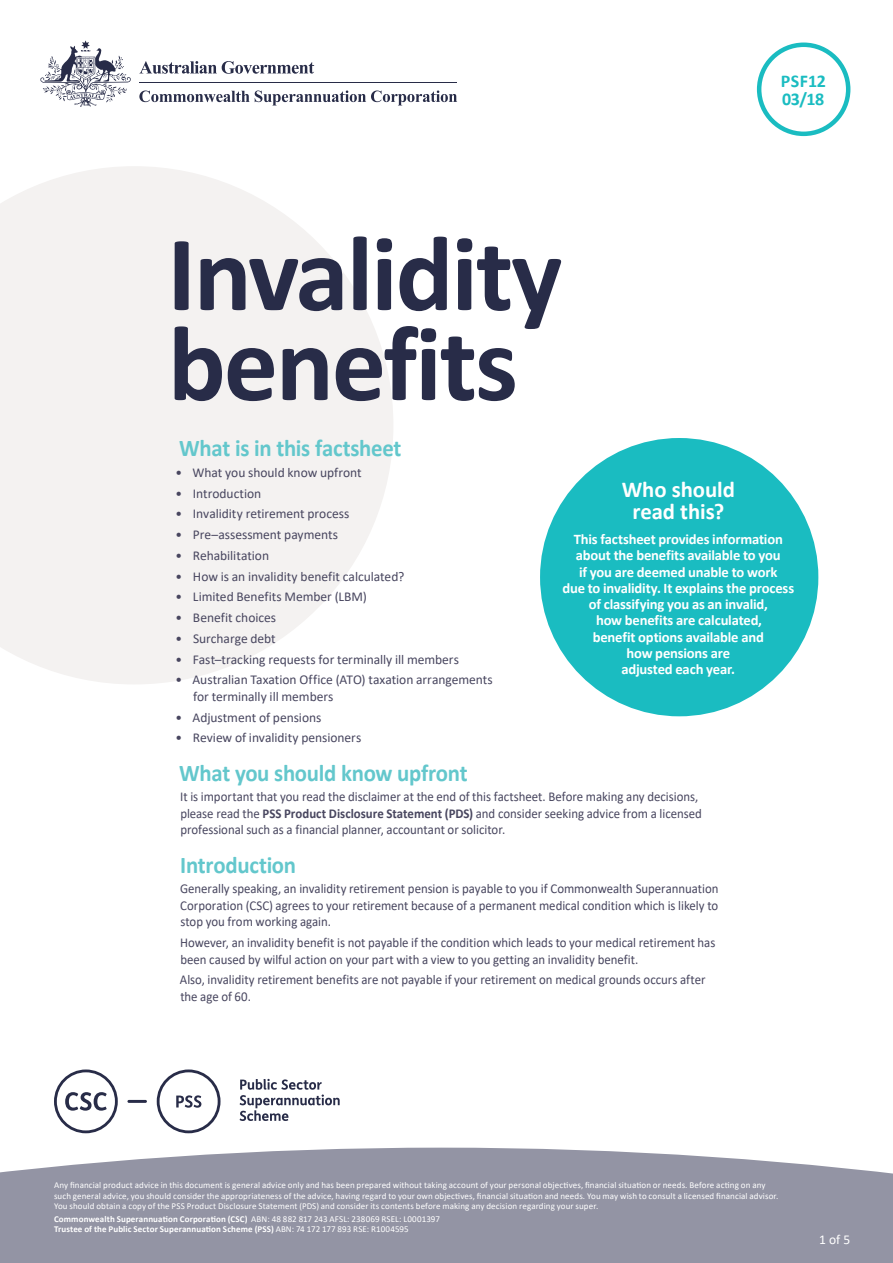
<style>
.page{position:relative;width:893px;height:1263px;background:#fff}
.page>*{position:absolute;margin:0;border:0;box-sizing:border-box;transform-origin:0 0}
.t1{font:700 108px/90px "Calibri";letter-spacing:-.02em;color:#282c48}
.t2{font:700 24px "Calibri";letter-spacing:-.015em;color:#63c7cc;scale:.95 1}
.t3{font:700 22.8px/21.5px "Calibri";letter-spacing:-.005em;color:#fff;text-align:center}
.t4{font:700 18px/18px "Calibri";letter-spacing:-.01em;color:#1abcc1}
.t5{font:700 14.55px/16.2px "Calibri";letter-spacing:-.015em;color:#fff;text-align:center}
.t6{font:13.5px/16.5px "Calibri";letter-spacing:-.005em;color:#48465f;scale:.95 1}
.t7{font:13.5px/16.5px "Calibri";letter-spacing:-.005em;color:#48465f}
.t8{font:13.5px "Calibri";color:#fff}
.t9{font:9px/10.5px "Calibri";letter-spacing:.01em;color:#fff}
.t10{font:700 9px/10.5px "Calibri";letter-spacing:.015em;color:#fff}
.s1{font-weight:700}
.s2{font-weight:400}
</style>
<div class="page">
<svg style="left:40px;top:40px;width:91px;height:67px"></svg>
<hr style="left:139px;top:82px;width:318px;height:1px;background:#282c48">
<svg style="left:139px;top:90px;width:318px;height:15px"></svg>
<svg style="left:139px;top:61px;width:175px;height:13px"></svg>
<hr style="left:127px;top:1100px;width:20px;height:3px;background:#282c48">
<svg style="left:54px;top:1069px;width:64px;height:64px"></svg>
<svg style="left:240px;top:1079px;width:100px;height:42px"></svg>
<svg style="left:157px;top:1069px;width:63px;height:64px"></svg>
<svg style="left:0;top:1148px;width:893px;height:115px;background:#9a9baa"></svg>
<div style="left:757px;top:43px;width:93px;height:93px;border:4px solid #1abcc1;border-radius:50%"></div>
<svg style="left:0;top:166px;width:393px;height:518px;fill:#f4f2f1"></svg>
<div style="left:540px;top:438px;width:278px;height:278px;background:#1abcc1;border-radius:50%"></div>
<h1 class="t1" style="left:167px;top:228px;width:397px">Invalidity benefits</h1>
<h3 class="t4" style="left:781px;top:72px;width:47px">PSF12<br>03/18</h3>
<h2 class="t2" style="left:179px;top:431px;width:235px">What is in this factsheet</h2>
<p class="t7" style="left:175px;top:464px;width:188px">• What you should know upfront</p>
<p class="t7" style="left:175px;top:484px;width:87px">• Introduction</p>
<p class="t7" style="left:175px;top:505px;width:176px">• Invalidity retirement process</p>
<p class="t7" style="left:175px;top:526px;width:164px">• Pre–assessment payments</p>
<p class="t7" style="left:175px;top:547px;width:95px">• Rehabilitation</p>
<p class="t7" style="left:175px;top:567px;width:231px">• How is an invalidity benefit calculated?</p>
<p class="t7" style="left:175px;top:588px;width:193px">• Limited Benefits Member (LBM)</p>
<p class="t7" style="left:175px;top:609px;width:102px">• Benefit choices</p>
<p class="t7" style="left:175px;top:630px;width:102px">• Surcharge debt</p>
<p class="t7" style="left:175px;top:650px;width:285px">• Fast–tracking requests for terminally ill members</p>
<p class="t7" style="left:193px;top:671px;width:301px;text-indent:-18px">• Australian Taxation Office (ATO) taxation arrangements for terminally ill members</p>
<p class="t7" style="left:175px;top:708px;width:148px">• Adjustment of pensions</p>
<p class="t7" style="left:175px;top:729px;width:187px">• Review of invalidity pensioners</p>
<h2 class="t2" style="left:179px;top:756px;width:305px">What you should know upfront</h2>
<p class="t6" style="left:180px;top:788px;width:551px">It is important that you read the disclaimer at the end of this factsheet. Before making any decisions, please read the <span class="s1">PSS Product Disclosure Statement (PDS)</span> and consider seeking advice from a licensed professional such as a financial planner, accountant or solicitor.</p>
<h2 class="t2" style="left:180px;top:848px;width:124px">Introduction</h2>
<p class="t6" style="left:180px;top:880px;width:568px;text-align:justify">Generally speaking, an invalidity retirement pension is payable to you if Commonwealth Superannuation Corporation (CSC) agrees to your retirement because of a permanent medical condition which is likely to stop you from working again.</p>
<p class="t6" style="left:180px;top:934px;width:565px">However, an invalidity benefit is not payable if the condition which leads to your medical retirement has been caused by wilful action on your part with a view to you getting an invalidity benefit.</p>
<p class="t6" style="left:180px;top:971px;width:555px">Also, invalidity retirement benefits are not payable if your retirement on medical grounds occurs after the age of 60.</p>
<h3 class="t3" style="left:622px;top:479px;width:115px">Who should read this?</h3>
<p class="t5" style="left:562px;top:531px;width:233px">This factsheet provides information about the benefits available to you<br>if you are deemed unable to work<br>due to invalidity. It explains the process of classifying you as an invalid,<br>how benefits are calculated,<br>benefit options available and<br>how pensions are<br>adjusted each year.</p>
<p class="t9" style="left:54px;top:1180px;width:726px">Any financial product advice in this document is general advice only and has been prepared without taking account of your personal objectives, financial situation or needs. Before acting on any such general advice, you should consider the appropriateness of the advice, having regard to your own objectives, financial situation and needs. You may wish to consult a licensed financial advisor.<br>You should obtain a copy of the PSS Product Disclosure Statement (PDS) and consider its contents before making any decision regarding your super.</p>
<p class="t10" style="left:54px;top:1213px;width:388px">Commonwealth Superannuation Corporation (CSC) <span class="s2">ABN: 48 882 817 243 AFSL: 238069 RSEL: L0001397<br></span>Trustee of the Public Sector Superannuation Scheme (PSS) <span class="s2">ABN: 74 172 177 893 RSE: R1004595</span></p>
<p class="t8" style="left:819px;top:1230px;width:33px">1 of 5</p>
</div>
